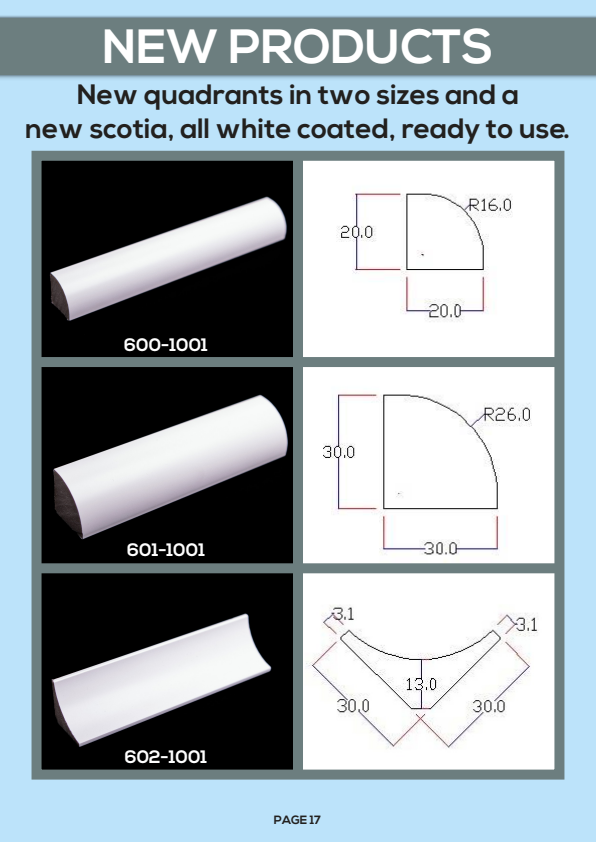
<style>
.page{position:relative;width:596px;height:842px;background:#fff}
.page>*{position:absolute;margin:0;border:0;box-sizing:border-box;transform-origin:0 0}
.t1{font:700 48px "Nexa";color:#fff}
.t2{font:700 28px/34.4px "Nexa";color:#22201e;text-align:center}
.t3{font:700 18px "Nexa";color:#fefefe}
.t4{font:700 12px "Nexa";color:#22201e}
</style>
<div class="page">
<div style="left:0;top:0;width:595px;height:842px;background:#bce3fa"></div>
<div style="left:0;top:18px;width:595px;height:57px;background:#6c7e7f"></div>
<img style="left:303px;top:573px;width:250px;height:195px">
<img style="left:303px;top:367px;width:250px;height:196px">
<div style="left:303px;top:162px;width:250px;height:195px;background:#fff"></div>
<img style="left:43px;top:162px;width:250px;height:401px">
<img style="left:43px;top:573px;width:250px;height:195px">
<div style="left:32px;top:151px;width:532px;height:628px;border:10px solid #6c7e7f"></div>
<div style="left:36px;top:357px;width:523px;height:10px;background:#6c7e7f"></div>
<div style="left:36px;top:563px;width:523px;height:10px;background:#6c7e7f"></div>
<div style="left:293px;top:156px;width:10px;height:618px;background:#6c7e7f"></div>
<h1 class="t1" style="left:102px;top:27px;width:392px">NEW PRODUCTS</h1>
<p class="t2" style="left:26px;top:79px;width:545px">New quadrants in two sizes and a<br>new scotia, all white coated, ready to use.</p>
<p class="t3" style="left:124px;top:337px;width:85px">600-1001</p>
<p class="t3" style="left:127px;top:543px;width:79px">601-1001</p>
<p class="t3" style="left:125px;top:749px;width:84px">602-1001</p>
<p class="t4" style="left:274px;top:814px;width:49px">PAGE 17</p>
</div>
